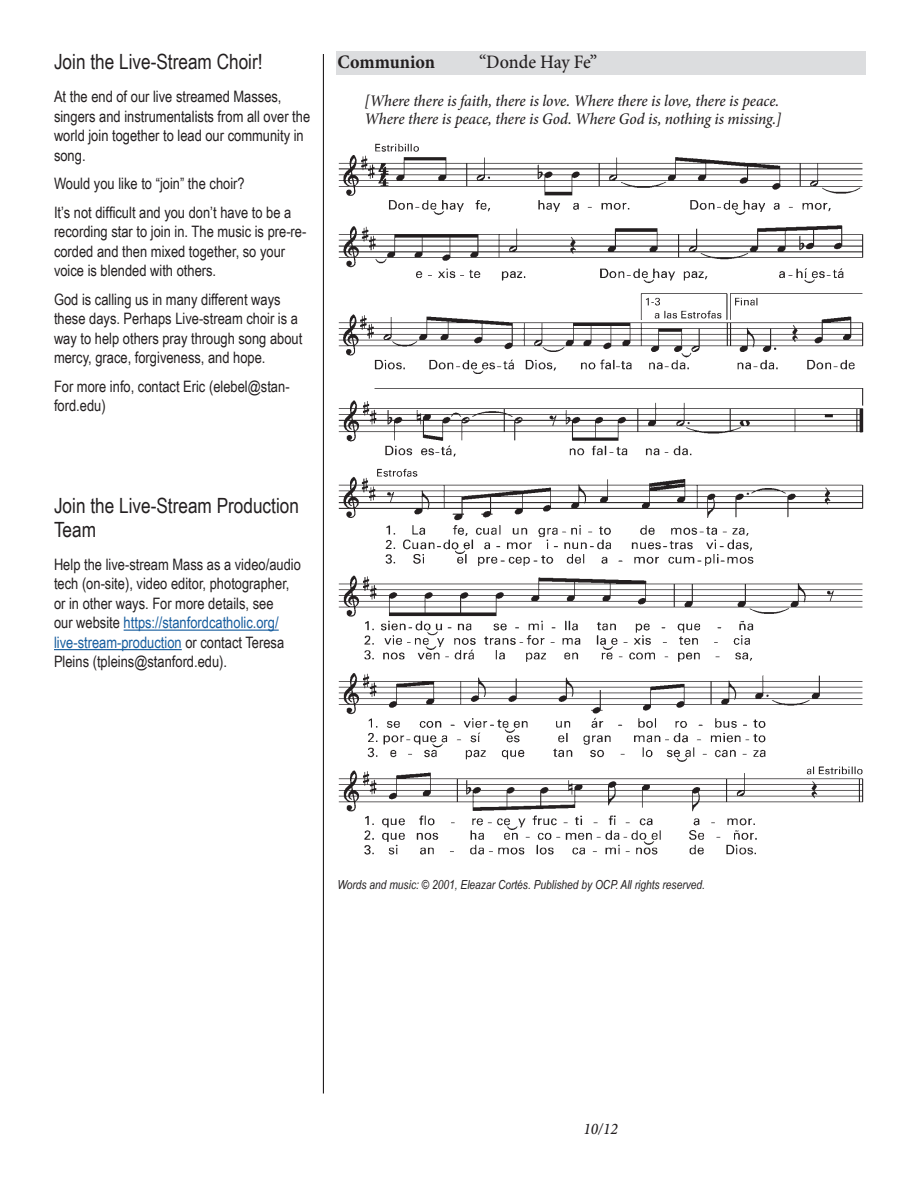
<style>
.page{position:relative;width:918px;height:1188px;background:#fff}
.page>*{position:absolute;margin:0;border:0;box-sizing:border-box;transform-origin:0 0}
.announcement_label{font:21px/24px "Arial Narrow";color:#231f20}
.Music_Label{font:500 19.05px "Minion Pro";letter-spacing:-.01em;color:#231f20;scale:.95 1}
.Music_Label-2{font:700 19.05px "Minion Pro";color:#231f20;scale:.95 1}
.Lyrics{font:italic 500 16.2px/18.5px "Minion Pro";letter-spacing:-.005em;color:#231f20;scale:.95 1}
.announcement_text_mu{font:15.75px/19.5px "Arial Narrow";color:#231f20}
.announcement_text{font:15.75px/19.5px "Arial Narrow";color:#231f20}
.music_credit{font:italic 12.45px "Arial Narrow";color:#231f20}
.s1{color:#175d9e}
</style>
<div class="page">
<hr style="left:323px;top:54px;width:1px;height:1040px;background:#231f20">
<hr style="left:124px;top:630px;width:155px;height:1px;background:#175d9e">
<hr style="left:54px;top:649px;width:128px;height:1px;background:#175d9e">
<div style="left:336px;top:51px;width:530px;height:24px;background:#dcdddf"></div>
<img style="left:338px;top:143px;width:526px;height:712px">
<p class="announcement_label" style="left:54px;top:49px;width:210px">Join the Live-Stream Choir!</p>
<p class="announcement_text_mu" style="left:54px;top:86px;width:258px">At the end of our live streamed Masses, singers and instrumentalists from all over the world join together to lead our community in song.</p>
<p class="announcement_text_mu" style="left:54px;top:173px;width:192px">Would you like to “join” the choir?</p>
<p class="announcement_text_mu" style="left:54px;top:202px;width:254px">It’s not difficult and you don’t have to be a recording star to join in. The music is pre-re&shy;corded and then mixed together, so your voice is blended with others.</p>
<p class="announcement_text_mu" style="left:54px;top:289px;width:250px">God is calling us in many different ways these days. Perhaps Live-stream choir is a way to help others pray through song about mercy, grace, forgiveness, and hope.</p>
<p class="announcement_text_mu" style="left:54px;top:376px;width:237px">For more info, contact Eric (elebel@stan&shy;ford.edu)</p>
<p class="Music_Label-2" style="left:338px;top:48px;width:104px">Communion</p>
<p class="Music_Label" style="left:479px;top:49px;width:126px">“Donde Hay Fe”</p>
<p class="Lyrics" style="left:364px;top:91px;width:441px">[Where there is faith, there is love. Where there is love, there is peace.<br>Where there is peace, there is God. Where God is, nothing is missing.]</p>
<p class="announcement_label" style="left:54px;top:493px;width:247px">Join the Live-Stream Production<br>Team</p>
<p class="announcement_text" style="left:54px;top:554px;width:248px">Help the live-stream Mass as a video/audio tech (on-site), video editor, photographer, or in other ways. For more details, see<br>our website <span class="s1">https://stanfordcatholic.org/ live-stream-production</span> or contact Teresa Pleins (tpleins@stanford.edu).</p>
<p class="music_credit" style="left:338px;top:876px;width:369px">Words and music: © 2001, Eleazar Cortés. Published by OCP. All rights reserved.</p>
<p class="Lyrics" style="left:583px;top:1120px;width:38px">10/12</p>
</div>
